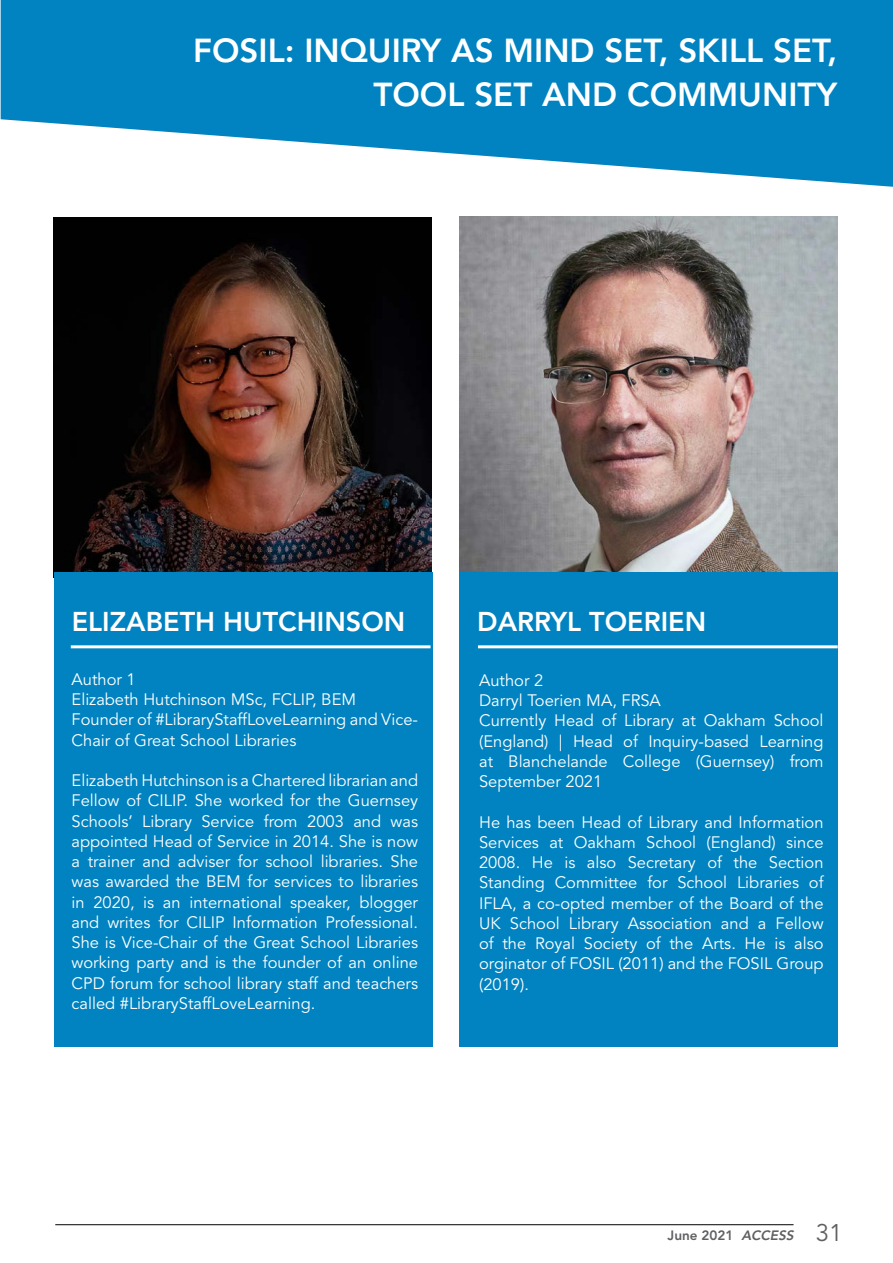
<style>
.page{position:relative;width:893px;height:1263px;background:#fff}
.page>*{position:absolute;margin:0;border:0;box-sizing:border-box;transform-origin:0 0}
.t1{font:800 33px/43.5px "Avenir LT Pro";color:#fff;text-align:right}
.t2{font:800 27px "Avenir LT Pro";color:#fff}
.t3{font:16.5px/20.2px "Avenir LT Pro";color:#fff}
.t4{font:800 13.5px "Avenir LT Pro";color:#5f6062}
.s1{font-style:italic}
.s2{font-weight:400;font-size:24px}
</style>
<div class="page">
<hr style="left:55px;top:1224px;width:738px;height:1px;background:#000">
<img style="left:459px;top:216px;width:378px;height:356px">
<svg style="left:1px;top:0;width:892px;height:187px;fill:#0083c0"></svg>
<img style="left:54px;top:217px;width:378px;height:355px">
<div style="left:54px;top:572px;width:378px;height:475px;background:#0083c0"></div>
<div style="left:459px;top:572px;width:379px;height:475px;background:#0083c0"></div>
<hr style="left:71px;top:645px;width:360px;height:3px;background:#fff">
<hr style="left:478px;top:645px;width:360px;height:3px;background:#fff">
<h1 class="t1" style="left:193px;top:29px;width:646px">FOSIL: INQUIRY AS MIND SET, SKILL SET,<br>TOOL SET AND COMMUNITY</h1>
<h2 class="t2" style="left:72px;top:606px;width:335px">ELIZABETH HUTCHINSON</h2>
<h2 class="t2" style="left:477px;top:606px;width:231px">DARRYL TOERIEN</h2>
<p class="t3" style="left:72px;top:669px;width:348px">Author 1<br>Elizabeth Hutchinson MSc, FCLIP, BEM<br>Founder of #LibraryStaffLoveLearning and Vice-<br>Chair of Great School Libraries</p>
<p class="t3" style="left:72px;top:770px;width:348px;text-align:justify">Elizabeth Hutchinson is a Chartered librarian and Fellow of CILIP. She worked for the Guernsey Schools’ Library Service from 2003 and was appointed Head of Service in 2014. She is now a trainer and adviser for school libraries. She was awarded the BEM for services to libraries in 2020, is an international speaker, blogger and writes for CILIP Information Professional.<br>She is Vice-Chair of the Great School Libraries working party and is the founder of an online CPD forum for school library staff and teachers called #LibraryStaffLoveLearning.</p>
<p class="t3" style="left:479px;top:670px;width:346px">Author 2<br>Darryl Toerien MA, FRSA<br>Currently Head of Library at Oakham School (England) | Head of Inquiry-based Learning at Blanchelande College (Guernsey) from<br>September 2021</p>
<p class="t3" style="left:479px;top:812px;width:346px;text-align:justify">He has been Head of Library and Information Services at Oakham School (England) since 2008. He is also Secretary of the Section Standing Committee for School Libraries of IFLA, a co-opted member of the Board of the UK School Library Association and a Fellow of the Royal Society of the Arts. He is also orginator of FOSIL (2011) and the FOSIL Group (2019).</p>
<p class="t4" style="left:668px;top:1227px;width:177px">June 2021 <span class="s1">ACCESS</span> <span class="s2">31</span></p>
</div>
